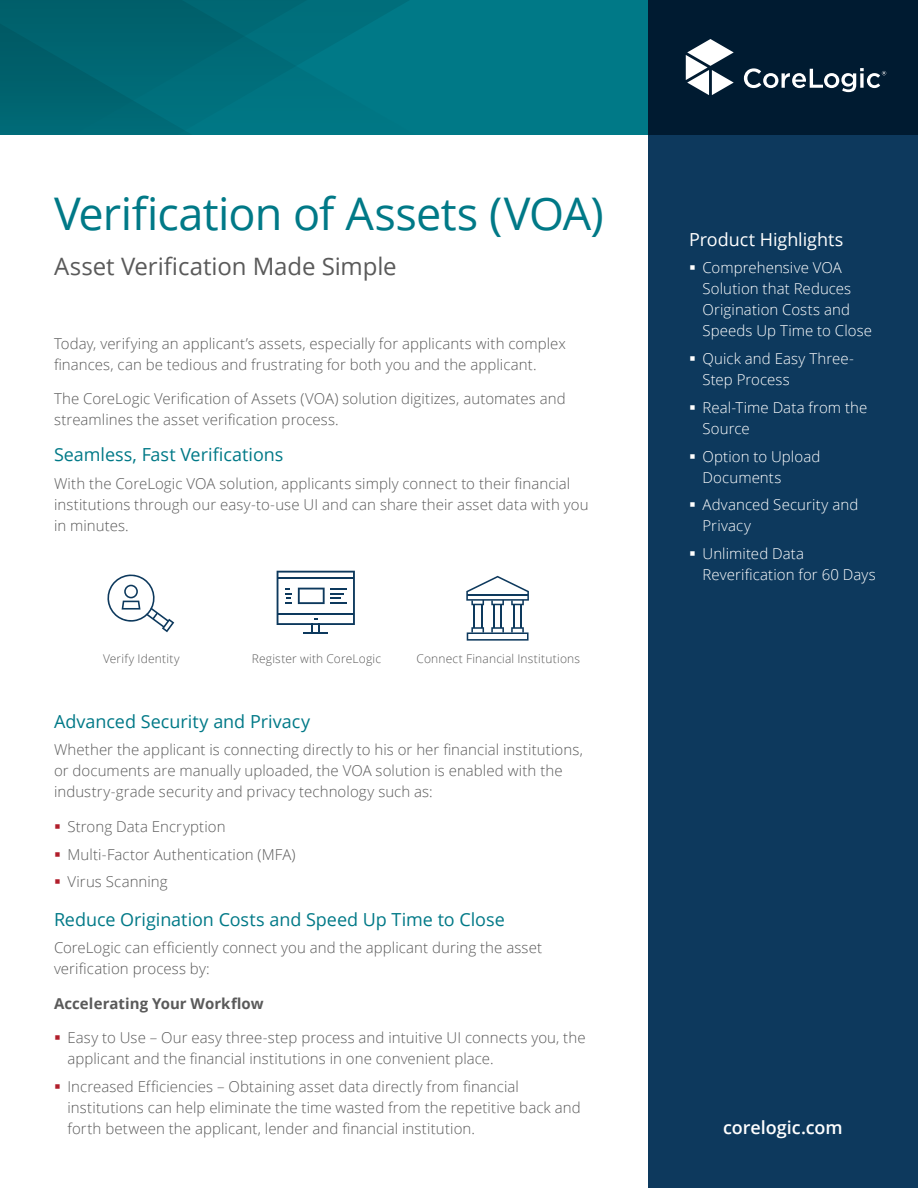
<style>
.page{position:relative;width:918px;height:1188px;background:#fff}
.page>*{position:absolute;margin:0;border:0;box-sizing:border-box;transform-origin:0 0}
.Main_Title_L2{font:45px "Open Sans";letter-spacing:-.015em;color:#007987}
.Main_Subhead_L1{font:24px "Open Sans";letter-spacing:-.005em;color:#5a5a5a}
.Subhead_L1{font:18px "Open Sans";color:#007987}
.Subhead_L1-2{font:18px "Open Sans";letter-spacing:-.005em;color:#fff}
.t1{font:600 18px "Open Sans";letter-spacing:-.005em;color:#fff}
.Body_Copy_L1{font:300 15px/21px "Open Sans";letter-spacing:.005em;color:#5a5a5a}
.t2{font:300 15px/21px "Open Sans";letter-spacing:.005em;color:#fff}
.Body_Copy_L1-2{font:700 15px "Open Sans";letter-spacing:.005em;color:#5a5a5a}
.Body_Copy_L1-3{font:300 12px "Open Sans";letter-spacing:.015em;color:#5a5a5a}
</style>
<div class="page">
<div style="left:648px;top:0;width:270px;height:1188px;background:#0d395d"></div>
<svg style="left:540px;top:0;width:378px;height:135px;background:#00384c"></svg>
<svg style="left:0;top:0;width:540px;height:135px;background:#006e7b"></svg>
<svg style="left:686px;top:39px;width:48px;height:56px;background:#88959f"></svg>
<svg style="left:744px;top:68px;width:142px;height:24px;background:#475a6a"></svg>
<svg style="left:107px;top:574px;width:67px;height:58px"></svg>
<hr style="left:304px;top:632px;width:24px;height:2px;background:#0d395d">
<svg style="left:277px;top:571px;width:78px;height:62px"></svg>
<svg style="left:466px;top:576px;width:63px;height:65px"></svg>
<p class="Main_Title_L2" style="left:54px;top:183px;width:551px">Verification of Assets (VOA)</p>
<p class="Main_Subhead_L1" style="left:54px;top:250px;width:344px">Asset Verification Made Simple</p>
<p class="Body_Copy_L1" style="left:54px;top:333px;width:514px">Today, verifying an applicant’s assets, especially for applicants with complex finances, can be tedious and frustrating for both you and the applicant.</p>
<p class="Body_Copy_L1" style="left:54px;top:388px;width:513px">The CoreLogic Verification of Assets (VOA) solution digitizes, automates and streamlines the asset verification process.</p>
<p class="Subhead_L1" style="left:54px;top:443px;width:231px">Seamless, Fast Verifications</p>
<p class="Body_Copy_L1" style="left:54px;top:473px;width:536px">With the CoreLogic VOA solution, applicants simply connect to their financial institutions through our easy-to-use UI and can share their asset data with you in minutes.</p>
<p class="Body_Copy_L1-3" style="left:103px;top:651px;width:78px">Verify Identity</p>
<p class="Body_Copy_L1-3" style="left:252px;top:651px;width:131px">Register with CoreLogic</p>
<p class="Body_Copy_L1-3" style="left:417px;top:651px;width:165px">Connect Financial Institutions</p>
<p class="Subhead_L1" style="left:54px;top:709px;width:258px">Advanced Security and Privacy</p>
<p class="Body_Copy_L1" style="left:54px;top:739px;width:530px">Whether the applicant is connecting directly to his or her financial institutions, or documents are manually uploaded, the VOA solution is enabled with the industry-grade security and privacy technology such as:</p>
<p class="Body_Copy_L1" style="left:68px;top:816px;width:160px">Strong Data Encryption</p>
<p class="Body_Copy_L1" style="left:68px;top:843px;width:230px">Multi-Factor Authentication (MFA)</p>
<p class="Body_Copy_L1" style="left:68px;top:871px;width:102px">Virus Scanning</p>
<p class="Subhead_L1" style="left:54px;top:907px;width:452px">Reduce Origination Costs and Speed Up Time to Close</p>
<p class="Body_Copy_L1" style="left:54px;top:937px;width:490px">CoreLogic can efficiently connect you and the applicant during the asset verification process by:</p>
<p class="Body_Copy_L1-2" style="left:54px;top:993px;width:211px">Accelerating Your Workflow</p>
<p class="Body_Copy_L1" style="left:68px;top:1027px;width:520px">Easy to Use – Our easy three-step process and intuitive UI connects you, the applicant and the financial institutions in one convenient place.</p>
<p class="Body_Copy_L1" style="left:68px;top:1076px;width:515px">Increased Efficiencies – Obtaining asset data directly from financial institutions can help eliminate the time wasted from the repetitive back and forth between the applicant, lender and financial institution.</p>
<p class="Subhead_L1-2" style="left:689px;top:227px;width:156px">Product Highlights</p>
<p class="t2" style="left:703px;top:257px;width:171px">Comprehensive VOA<br>Solution that Reduces<br>Origination Costs and<br>Speeds Up Time to Close</p>
<p class="t2" style="left:703px;top:348px;width:153px">Quick and Easy Three-<br>Step Process</p>
<p class="t2" style="left:703px;top:396px;width:166px">Real-Time Data from the<br>Source</p>
<p class="t2" style="left:703px;top:445px;width:119px">Option to Upload<br>Documents</p>
<p class="t2" style="left:703px;top:494px;width:157px">Advanced Security and<br>Privacy</p>
<p class="t2" style="left:703px;top:543px;width:175px">Unlimited Data<br>Reverification for 60 Days</p>
<p class="t1" style="left:723px;top:1115px;width:121px">corelogic.com</p>
</div>
